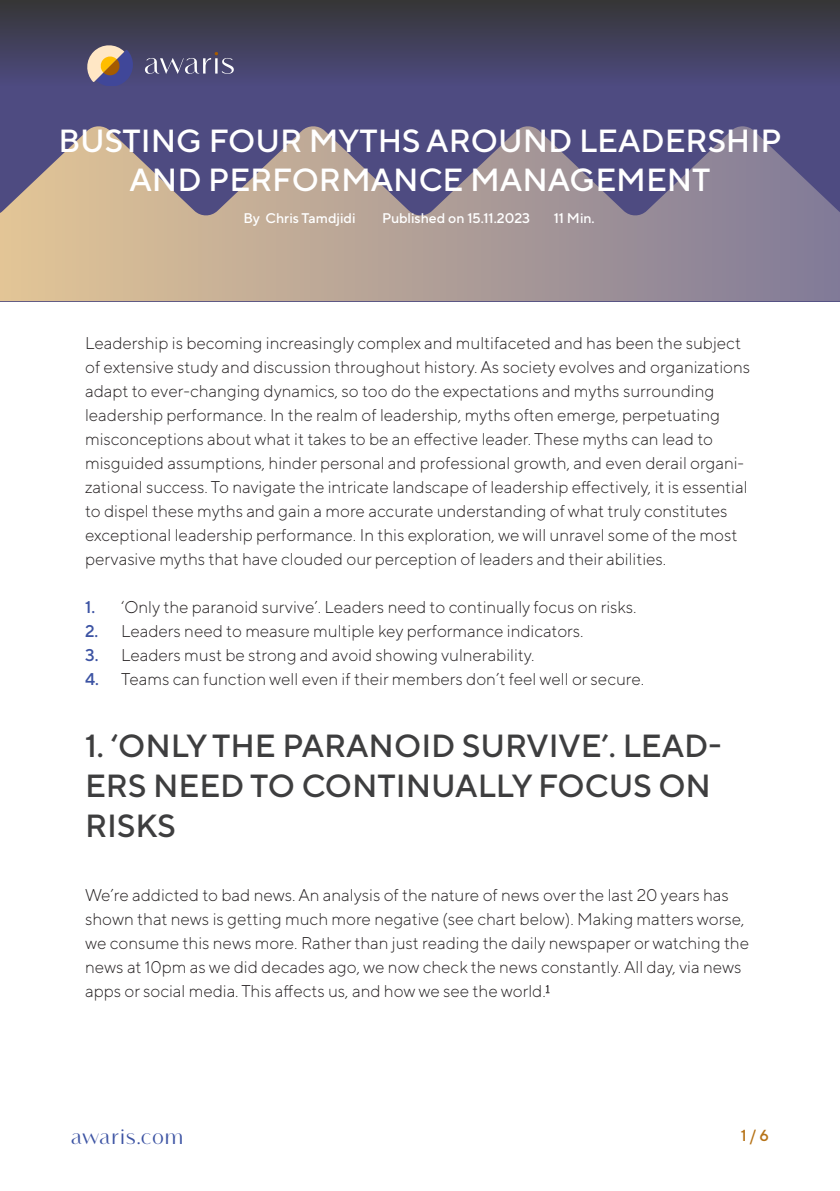
<style>
.page{position:relative;width:840px;height:1191px;background:#fff}
.page>*{position:absolute;margin:0;border:0;box-sizing:border-box;transform-origin:0 0}
.t1{font:500 32px/40px "TT Norms Pro";color:#3e3e3f}
.t2{font:500 32px/38.4px "TT Norms Pro";color:#fff;text-align:center}
.t3{font:700 24px "Vanitas";letter-spacing:.03em;color:#3c53a3}
.t4{font:300 17px/24px "TT Norms Pro";color:#231f20}
.t5{font:500 16px "TT Norms Pro";color:#b67318}
.t6{font:500 14px "TT Norms Pro";color:#fff}
.s1{font-weight:500;color:#3c53a3}
</style>
<div class="page">
<div style="left:0;top:0;width:839px;height:301px;background:#4e4b81"></div>
<svg style="left:0;top:126px;width:839px;height:175px"></svg>
<div style="left:0;top:0;width:839px;height:85px;background:linear-gradient(to bottom,#353535,#4d4a7f)"></div>
<svg style="left:85px;top:43px;width:50px;height:42px;background:#8b7c83"></svg>
<svg style="left:144px;top:52px;width:90px;height:22px"></svg>
<h1 class="t2" style="left:58px;top:119px;width:724px">BUSTING FOUR MYTHS AROUND LEADERSHIP<br>AND PERFORMANCE MANAGEMENT</h1>
<p class="t6" style="left:243px;top:208px;width:114px">By Chris Tamdjidi</p>
<p class="t6" style="left:382px;top:208px;width:149px">Published on 15.11.2023</p>
<p class="t6" style="left:553px;top:208px;width:43px">11 Min.</p>
<p class="t4" style="left:85px;top:330px;width:666px">Leadership is becoming increasingly complex and multifaceted and has been the subject of extensive study and discussion throughout history. As society evolves and organizations adapt to ever-changing dynamics, so too do the expectations and myths surrounding leadership performance. In the realm of leadership, myths often emerge, perpetuating misconceptions about what it takes to be an effective leader. These myths can lead to misguided assumptions, hinder personal and professional growth, and even derail organi&shy;zational success. To navigate the intricate landscape of leadership effectively, it is essential to dispel these myths and gain a more accurate understanding of what truly constitutes exceptional leadership performance. In this exploration, we will unravel some of the most pervasive myths that have clouded our perception of leaders and their abilities.</p>
<p class="t4" style="left:85px;top:594px;width:552px"><span class="s1">1.</span> ‘Only the paranoid survive’. Leaders need to continually focus on risks.</p>
<p class="t4" style="left:85px;top:618px;width:499px"><span class="s1">2.</span> Leaders need to measure multiple key performance indicators.</p>
<p class="t4" style="left:85px;top:642px;width:450px"><span class="s1">3.</span> Leaders must be strong and avoid showing vulnerability.</p>
<p class="t4" style="left:85px;top:666px;width:560px"><span class="s1">4.</span> Teams can function well even if their members don’t feel well or secure.</p>
<h1 class="t1" style="left:85px;top:723px;width:637px">1. ‘ONLY THE PARANOID SURVIVE’. LEAD-<br>ERS NEED TO CONTINUALLY FOCUS ON<br>RISKS</h1>
<p class="t4" style="left:85px;top:882px;width:665px">We’re addicted to bad news. An analysis of the nature of news over the last 20 years has shown that news is getting much more negative (see chart below). Making matters worse, we consume this news more. Rather than just reading the daily newspaper or watching the news at 10pm as we did decades ago, we now check the news constantly. All day, via news apps or social media. This affects us, and how we see the world.<sup>1</sup></p>
<h2 class="t3" style="left:71px;top:1121px;width:114px">awaris.com</h2>
<p class="t5" style="left:740px;top:1123px;width:30px">1 / 6</p>
</div>
